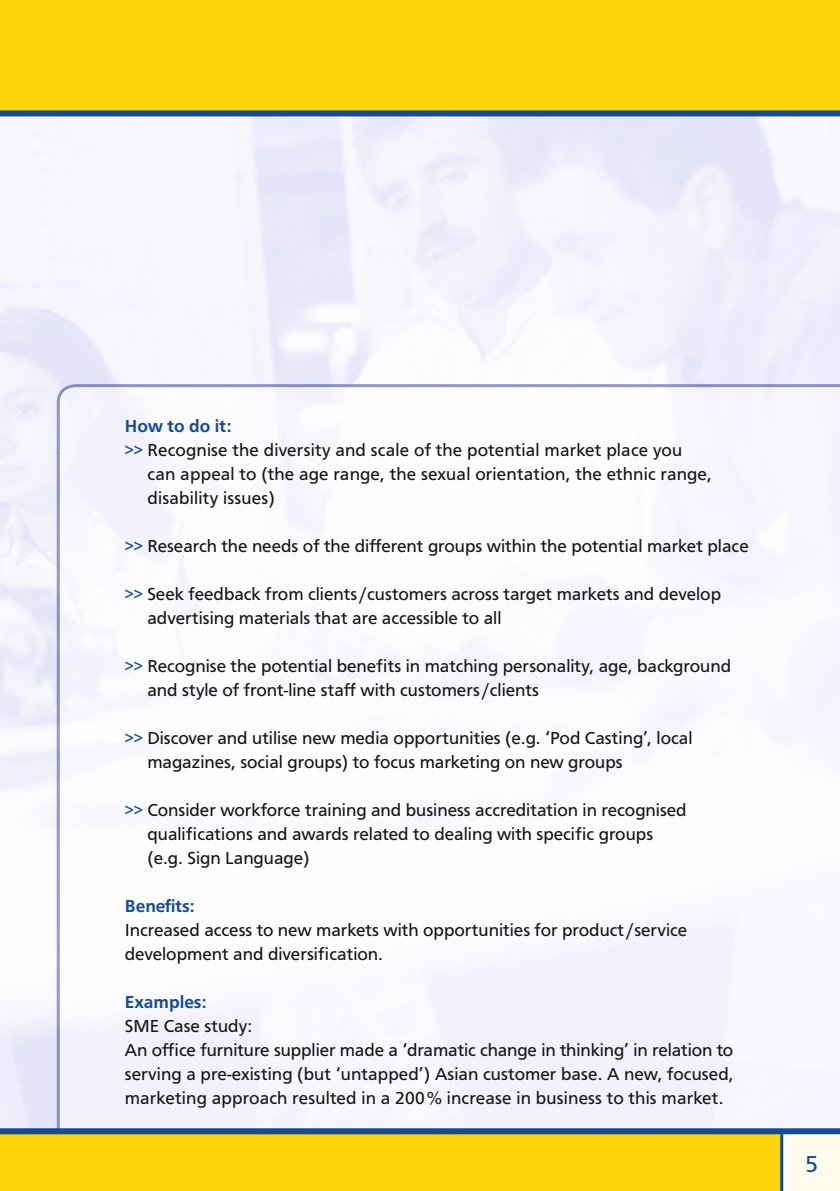
<style>
.page{position:relative;width:840px;height:1191px;background:#fff}
.page>*{position:absolute;margin:0;border:0;box-sizing:border-box;transform-origin:0 0}
.t1{font:24px "F015 TOT";color:#134b98}
.t2{font:18px/24px "F015 TOT";color:#141314}
.t3{font:500 18px "F015 TOT";color:#134b98}
.s1{color:#134b98}
</style>
<div class="page">
<img style="left:57px;top:384px;width:782px;height:69px">
<img style="left:57px;top:452px;width:15px;height:676px">
<div style="left:0;top:1px;width:839px;height:112px;background:#fbd40a"></div>
<div style="left:0;top:110px;width:839px;height:6px;background:#134b98"></div>
<div style="left:0;top:1134px;width:782px;height:57px;background:#fbd40a"></div>
<div style="left:782px;top:1134px;width:57px;height:57px;background:#fffbee"></div>
<div style="left:0;top:1128px;width:839px;height:6px;background:#134b98"></div>
<hr style="left:779px;top:1133px;width:3px;height:58px;background:#134b98">
<p class="t3" style="left:125px;top:416px;width:108px">How to do it:</p>
<p class="t2" style="left:125px;top:438px;width:558px"><span class="s1">&gt;&gt;</span> Recognise the diversity and scale of the potential market place you</p>
<p class="t2" style="left:147px;top:462px;width:565px">can appeal to (the age range, the sexual orientation, the ethnic range,</p>
<p class="t2" style="left:147px;top:486px;width:129px">disability issues)</p>
<p class="t2" style="left:125px;top:534px;width:625px"><span class="s1">&gt;&gt;</span> Research the needs of the different groups within the potential market place</p>
<p class="t2" style="left:147px;top:582px;width:575px;text-indent:-22px"><span class="s1">&gt;&gt;</span> Seek feedback from clients /customers across target markets and develop advertising materials that are accessible to all</p>
<p class="t2" style="left:147px;top:654px;width:585px;text-indent:-22px"><span class="s1">&gt;&gt;</span> Recognise the potential benefits in matching personality, age, background and style of front-line staff with customers /clients</p>
<p class="t2" style="left:147px;top:726px;width:546px;text-indent:-22px"><span class="s1">&gt;&gt;</span> Discover and utilise new media opportunities (e.g. ‘Pod Casting’, local magazines, social groups) to focus marketing on new groups</p>
<p class="t2" style="left:147px;top:798px;width:540px;text-indent:-22px"><span class="s1">&gt;&gt;</span> Consider workforce training and business accreditation in recognised qualifications and awards related to dealing with specific groups (e.g. Sign Language)</p>
<p class="t3" style="left:125px;top:896px;width:71px">Benefits:</p>
<p class="t2" style="left:125px;top:918px;width:563px">Increased access to new markets with opportunities for product /service development and diversification.</p>
<p class="t3" style="left:125px;top:992px;width:83px">Examples:</p>
<p class="t2" style="left:125px;top:1014px;width:610px">SME Case study:<br>An office furniture supplier made a ‘dramatic change in thinking’ in relation to serving a pre-existing (but ‘untapped’) Asian customer base. A new, focused, marketing approach resulted in a 200 % increase in business to this market.</p>
<h1 class="t1" style="left:804px;top:1149px;width:14px">5</h1>
</div>
